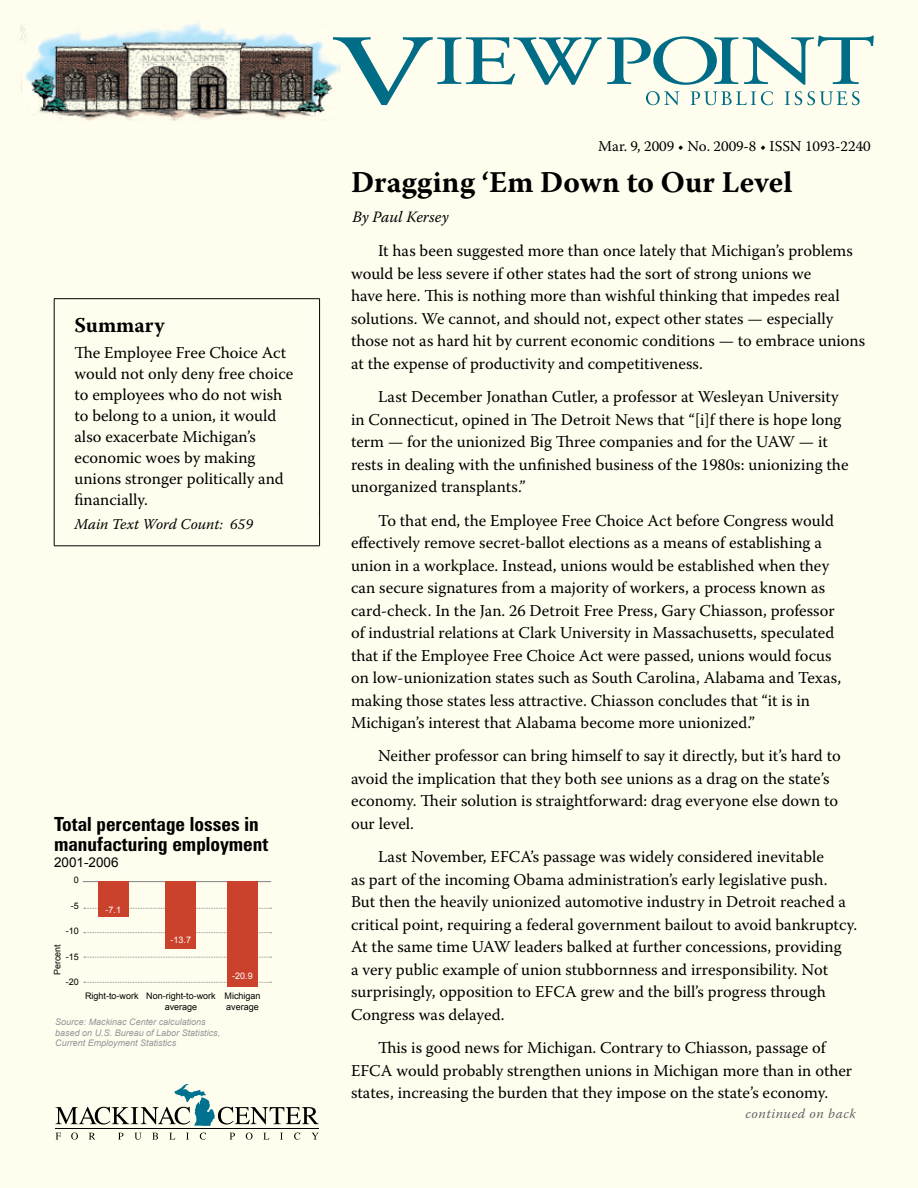
<style>
.page{position:relative;width:918px;height:1188px;background:#fffeee}
.page>*{position:absolute;margin:0;border:0;box-sizing:border-box;transform-origin:0 0}
.t1{font:700 30px "Warnock Pro";letter-spacing:.005em;color:#000}
.t2{font:700 21px "Warnock Pro";color:#000}
.t3{font:700 condensed 19.5px/19.5px "Zurich BT";color:#000}
.t4{font:16.5px/22.5px "Warnock Pro";color:#000}
.t5{font:italic 15.75px "Warnock Pro";letter-spacing:-.005em;color:#000}
.t6{font:15px "Warnock Pro";color:#000}
.t7{font:italic 15px "Warnock Pro";color:#000}
.t8{font:italic 13.5px "Warnock Pro";letter-spacing:.04em;color:#636467}
.t9{font:13.5px "Arial";color:#000}
.t10{font:italic 9px/10.5px "Arial";color:#939598}
.t11{font:9px/10.8px "Arial";color:#000}
.t12{font:9px "Arial";color:#fff}
</style>
<div class="page">
<img style="left:20px;top:21px;width:313px;height:100px">
<svg style="left:333px;top:36px;width:541px;height:69px"></svg>
<svg style="left:56px;top:1133px;width:5px;height:7px"></svg>
<svg style="left:71px;top:1133px;width:7px;height:7px"></svg>
<svg style="left:89px;top:1133px;width:6px;height:7px"></svg>
<svg style="left:118px;top:1133px;width:5px;height:7px"></svg>
<svg style="left:135px;top:1133px;width:6px;height:7px"></svg>
<svg style="left:152px;top:1133px;width:6px;height:7px"></svg>
<svg style="left:169px;top:1133px;width:6px;height:7px"></svg>
<svg style="left:186px;top:1133px;width:3px;height:7px"></svg>
<svg style="left:200px;top:1133px;width:6px;height:7px"></svg>
<svg style="left:230px;top:1133px;width:5px;height:7px"></svg>
<svg style="left:246px;top:1133px;width:7px;height:7px"></svg>
<svg style="left:263px;top:1133px;width:6px;height:7px"></svg>
<svg style="left:280px;top:1133px;width:3px;height:7px"></svg>
<svg style="left:294px;top:1133px;width:6px;height:7px"></svg>
<svg style="left:312px;top:1133px;width:6px;height:7px"></svg>
<hr style="left:56px;top:1128px;width:263px;height:1px;background:#000">
<svg style="left:56px;top:1084px;width:263px;height:42px"></svg>
<hr style="left:54px;top:298px;width:266px;height:1px;background:#000">
<hr style="left:54px;top:299px;width:1px;height:33px;background:#000">
<hr style="left:319px;top:299px;width:1px;height:33px;background:#000">
<hr style="left:54px;top:332px;width:1px;height:186px;background:#000">
<hr style="left:319px;top:332px;width:1px;height:186px;background:#000">
<svg style="left:54px;top:518px;width:1px;height:28px"></svg>
<svg style="left:319px;top:518px;width:1px;height:28px"></svg>
<hr style="left:54px;top:546px;width:266px;height:1px;background:#000">
<svg style="left:84px;top:957px;width:187px;height:1px"></svg>
<svg style="left:84px;top:932px;width:187px;height:1px"></svg>
<svg style="left:84px;top:908px;width:187px;height:1px"></svg>
<hr style="left:83px;top:881px;width:188px;height:1px;background:#808285">
<svg style="left:84px;top:982px;width:187px;height:1px"></svg>
<div style="left:165px;top:881px;width:31px;height:67px;background:#ca412c"></div>
<div style="left:228px;top:881px;width:30px;height:106px;background:#ca412c"></div>
<div style="left:99px;top:881px;width:30px;height:36px;background:#ca412c"></div>
<p class="t2" style="left:74px;top:312px;width:92px">Summary</p>
<p class="t4" style="left:74px;top:341px;width:220px;line-height:21px">The Employee Free Choice Act would not only deny free choice to employees who do not wish to belong to a union, it would also exacerbate Michigan’s economic woes by making unions stronger politically and financially.</p>
<p class="t7" style="left:74px;top:515px;width:180px">Main Text Word Count: 659</p>
<p class="t3" style="left:54px;top:815px;width:216px">Total percentage losses in manufacturing employment</p>
<p class="t9" style="left:54px;top:854px;width:66px">2001-2006</p>
<p class="t11" style="left:74px;top:875px;width:7px">0</p>
<p class="t11" style="left:71px;top:900px;width:10px">-5</p>
<p class="t11" style="left:66px;top:926px;width:15px">-10</p>
<p class="t11" style="left:66px;top:951px;width:15px">-15</p>
<p class="t11" style="left:66px;top:977px;width:15px">-20</p>
<p class="t11" style="left:52px;top:975px;width:33px;rotate:-90deg">Percent</p>
<p class="t12" style="left:106px;top:904px;width:17px">-7.1</p>
<p class="t12" style="left:171px;top:934px;width:22px">-13.7</p>
<p class="t12" style="left:232px;top:970px;width:22px">-20.9</p>
<p class="t11" style="left:165px;top:991px;width:97px;text-indent:-80px">Right-to-work Non-right-to-work Michigan average</p>
<p class="t11" style="left:226px;top:1002px;width:34px">average</p>
<p class="t10" style="left:55px;top:1017px;width:167px">Source: Mackinac Center calculations based on U.S. Bureau of Labor Statistics,<br>Current Employment Statistics</p>
<p class="t6" style="left:598px;top:137px;width:274px">Mar. 9, 2009 • No. 2009-8 • ISSN 1093-2240</p>
<h1 class="t1" style="left:351px;top:164px;width:443px">Dragging ‘Em Down to Our Level</h1>
<p class="t5" style="left:352px;top:207px;width:98px">By Paul Kersey</p>
<p class="t4" style="left:351px;top:239px;width:516px;text-indent:27px">It has been suggested more than once lately that Michigan’s problems would be less severe if other states had the sort of strong unions we<br>have here. This is nothing more than wishful thinking that impedes real solutions. We cannot, and should not, expect other states — especially those not as hard hit by current economic conditions — to embrace unions at the expense of productivity and competitiveness.</p>
<p class="t4" style="left:351px;top:385px;width:499px;text-indent:27px">Last December Jonathan Cutler, a professor at Wesleyan University in Connecticut, opined in The Detroit News that “[i]f there is hope long term — for the unionized Big Three companies and for the UAW — it rests in dealing with the unfinished business of the 1980s: unionizing the unorganized transplants.”</p>
<p class="t4" style="left:351px;top:509px;width:492px;text-indent:27px">To that end, the Employee Free Choice Act before Congress would effectively remove secret-ballot elections as a means of establishing a union in a workplace. Instead, unions would be established when they can secure signatures from a majority of workers, a process known as card-check. In the Jan. 26 Detroit Free Press, Gary Chiasson, professor of industrial relations at Clark University in Massachusetts, speculated that if the Employee Free Choice Act were passed, unions would focus on low-unionization states such as South Carolina, Alabama and Texas, making those states less attractive. Chiasson concludes that “it is in Michigan’s interest that Alabama become more unionized.”</p>
<p class="t4" style="left:351px;top:744px;width:491px;text-indent:27px">Neither professor can bring himself to say it directly, but it’s hard to avoid the implication that they both see unions as a drag on the state’s economy. Their solution is straightforward: drag everyone else down to our level.</p>
<p class="t4" style="left:351px;top:845px;width:508px;text-indent:27px">Last November, EFCA’s passage was widely considered inevitable<br>as part of the incoming Obama administration’s early legislative push.<br>But then the heavily unionized automotive industry in Detroit reached a critical point, requiring a federal government bailout to avoid bankruptcy.<br>At the same time UAW leaders balked at further concessions, providing<br>a very public example of union stubbornness and irresponsibility. Not surprisingly, opposition to EFCA grew and the bill’s progress through Congress was delayed.</p>
<p class="t4" style="left:351px;top:1036px;width:503px;text-indent:27px">This is good news for Michigan. Contrary to Chiasson, passage of<br>EFCA would probably strengthen unions in Michigan more than in other states, increasing the burden that they impose on the state’s economy.</p>
<p class="t8" style="left:746px;top:1105px;width:112px">continued on back</p>
</div>
